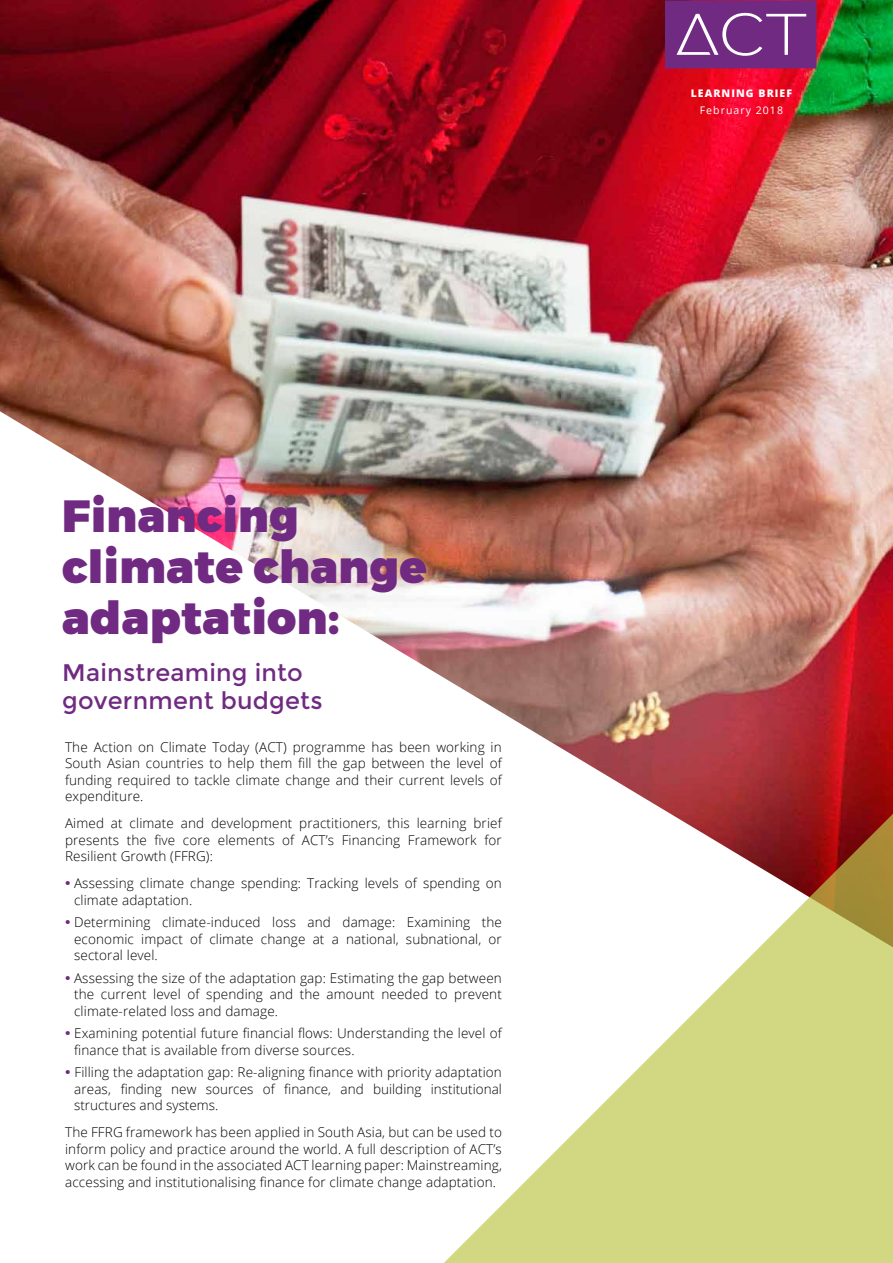
<style>
.page{position:relative;width:893px;height:1263px;background:#fff}
.page>*{position:absolute;margin:0;border:0;box-sizing:border-box;transform-origin:0 0}
.t1{font:900 45px/51px "Montserrat";letter-spacing:.01em;color:#702a82}
.t2{font:24px/28.8px "Montserrat";letter-spacing:.01em;color:#702a82}
.t3{font:300 13.5px/16.5px "Open Sans";letter-spacing:.01em;color:#000;text-align:justify}
.t4{font:800 10.5px "Open Sans";letter-spacing:.1em;color:#fff}
.t5{font:10.5px "Open Sans";letter-spacing:.1em;color:#fff}
.s1{font-family:"Lora";font-weight:400;color:#702a82}
</style>
<div class="page">
<img style="left:0;top:0;width:893px;height:814px">
<svg style="left:665px;top:0;width:151px;height:68px;background:#7d3c8c"></svg>
<svg style="left:444px;top:814px;width:449px;height:449px;fill:#d2d782"></svg>
<h1 class="t1" style="left:62px;top:492px;width:366px">Financing climate change adaptation:</h1>
<h2 class="t2" style="left:62px;top:658px;width:262px">Mainstreaming into government budgets</h2>
<p class="t3" style="left:65px;top:738px;width:438px">The Action on Climate Today (ACT) programme has been working in South Asian countries to help them fill the gap between the level of funding required to tackle climate change and their current levels of expenditure.</p>
<p class="t3" style="left:65px;top:814px;width:438px">Aimed at climate and development practitioners, this learning brief presents the five core elements of ACT’s Financing Framework for Resilient Growth (FFRG):</p>
<p class="t3" style="left:74px;top:874px;width:429px;text-indent:-9px"><span class="s1">•</span> Assessing climate change spending: Tracking levels of spending on climate adaptation.</p>
<p class="t3" style="left:74px;top:913px;width:429px;text-indent:-9px"><span class="s1">•</span> Determining climate-induced loss and damage: Examining the economic impact of climate change at a national, subnational, or sectoral level.</p>
<p class="t3" style="left:74px;top:969px;width:429px;text-indent:-9px"><span class="s1">•</span> Assessing the size of the adaptation gap: Estimating the gap between the current level of spending and the amount needed to prevent climate-related loss and damage.</p>
<p class="t3" style="left:74px;top:1024px;width:429px;text-indent:-9px"><span class="s1">•</span> Examining potential future financial flows: Understanding the level of finance that is available from diverse sources.</p>
<p class="t3" style="left:74px;top:1063px;width:429px;text-indent:-9px"><span class="s1">•</span> Filling the adaptation gap: Re-aligning finance with priority adaptation areas, finding new sources of finance, and building institutional structures and systems.</p>
<p class="t3" style="left:65px;top:1123px;width:438px">The FFRG framework has been applied in South Asia, but can be used to inform policy and practice around the world. A full description of ACT’s work can be found in the associated ACT learning paper: Mainstreaming, accessing and institutionalising finance for climate change adaptation.</p>
<p class="t4" style="left:691px;top:85px;width:103px">LEARNING BRIEF</p>
<p class="t5" style="left:700px;top:103px;width:85px">February 2018</p>
</div>
